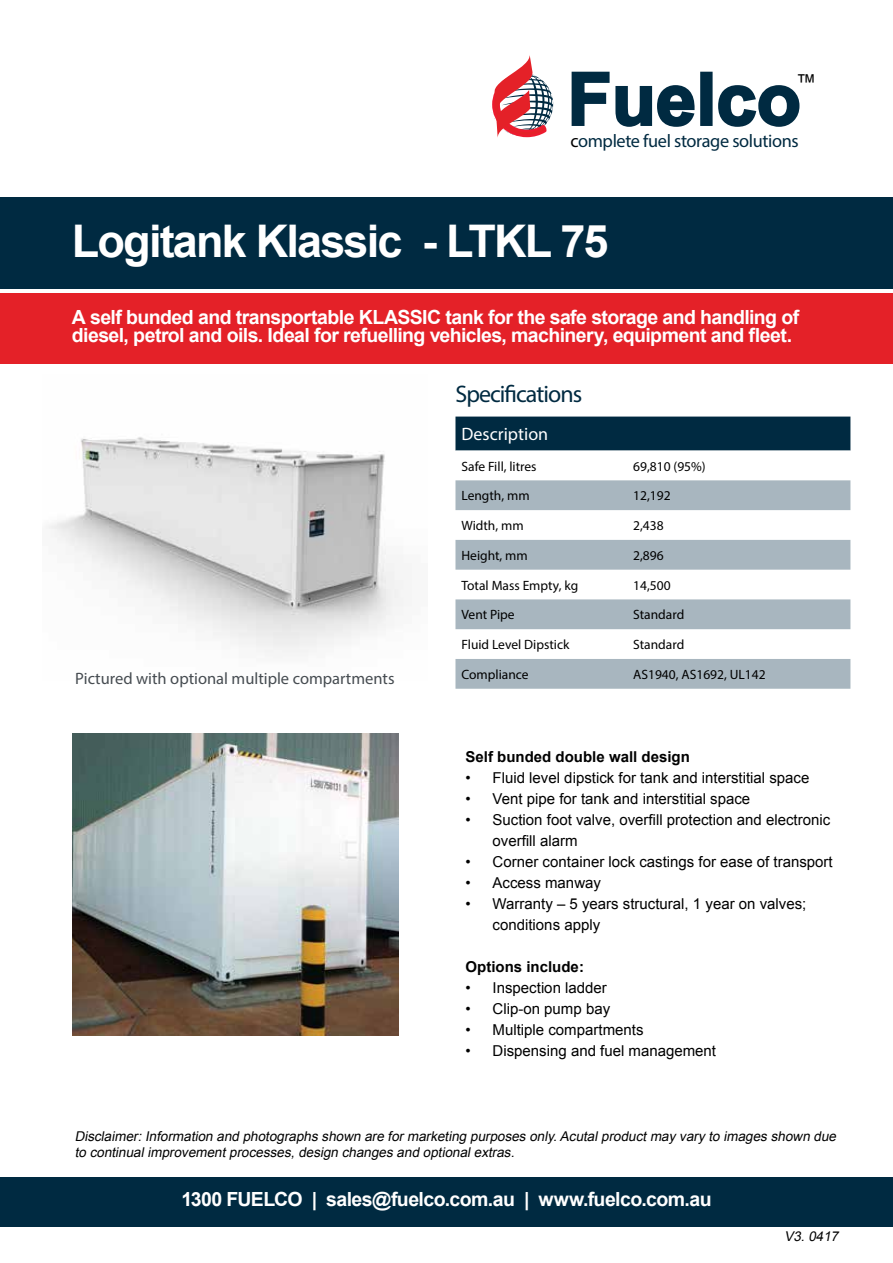
<style>
.page{position:relative;width:893px;height:1263px;background:#fff}
.page>*{position:absolute;margin:0;border:0;box-sizing:border-box;transform-origin:0 0}
.t1{font:700 72.45px "Arial";color:#002a41}
.t2{font:700 45px "Arial";letter-spacing:-.04em;color:#fff}
.t3{font:24px "Myriad Pro";letter-spacing:-.04em;color:#002a41}
.t4{font:20.55px "Arial";color:#000}
.t5{font:700 19.5px/18px "Arial";letter-spacing:-.03em;color:#fff}
.t6{font:18.3px "Myriad Pro";letter-spacing:-.02em;color:#002a41}
.t7{font:18px "Myriad Pro";color:#fff}
.t8{font:16.5px "Myriad Pro";color:#464c51}
.t9{font:15px/21px "Arial";color:#000}
.t10{font:700 15px "Arial";color:#000}
.t11{font:italic 13.5px/16.2px "Arial";color:#000}
.t12{font:13.5px "Myriad Pro";color:#000}
.s1{color:#000}
</style>
<div class="page">
<div style="left:0;top:198px;width:893px;height:91px;background:#002a41"></div>
<svg style="left:492px;top:55px;width:61px;height:83px"></svg>
<svg style="left:571px;top:71px;width:124px;height:56px"></svg>
<div style="left:700px;top:72px;width:13px;height:54px;border:2px solid #002a41"></div>
<svg style="left:718px;top:85px;width:82px;height:42px"></svg>
<div style="left:0;top:293px;width:893px;height:71px;background:#e42128"></div>
<img style="left:48px;top:437px;width:356px;height:216px">
<div style="left:455px;top:417px;width:395px;height:34px;background:#002a41"></div>
<svg style="left:456px;top:629px;width:394px;height:1px"></svg>
<svg style="left:455px;top:480px;width:395px;height:149px;fill:#a8b6bf"></svg>
<div style="left:455px;top:659px;width:395px;height:30px;background:#a8b6bf"></div>
<img style="left:72px;top:733px;width:326px;height:302px">
<div style="left:0;top:1177px;width:893px;height:49px;background:#002a41"></div>
<h1 class="t1" style="left:567px;top:52px;width:235px">Fuelco</h1>
<p class="t6" style="left:570px;top:130px;width:230px"><span class="s1">c</span>omplete fuel storage solutions</p>
<h3 class="t4" style="left:796px;top:68px;width:22px">™</h3>
<h2 class="t2" style="left:72px;top:212px;width:538px">Logitank Klassic - LTKL 75</h2>
<h3 class="t5" style="left:72px;top:309px;width:729px">A self bunded and transportable KLASSIC tank for the safe storage and handling of diesel, petrol and oils. Ideal for refuelling vehicles, machinery, equipment and fleet.</h3>
<p class="t8" style="left:75px;top:668px;width:321px">Pictured with optional multiple compartments</p>
<h3 class="t3" style="left:455px;top:379px;width:128px">Specifications</h3>
<p class="t7" style="left:461px;top:423px;width:88px">Description</p>
<p class="t12" style="left:461px;top:458px;width:77px">Safe Fill, litres</p>
<p class="t12" style="left:633px;top:458px;width:74px">69,810 (95%)</p>
<p class="t12" style="left:461px;top:487px;width:70px">Length, mm</p>
<p class="t12" style="left:633px;top:487px;width:39px">12,192</p>
<p class="t12" style="left:461px;top:517px;width:64px">Width, mm</p>
<p class="t12" style="left:633px;top:517px;width:32px">2,438</p>
<p class="t12" style="left:461px;top:547px;width:68px">Height, mm</p>
<p class="t12" style="left:633px;top:547px;width:32px">2,896</p>
<p class="t12" style="left:461px;top:577px;width:118px">Total Mass Empty, kg</p>
<p class="t12" style="left:633px;top:577px;width:39px">14,500</p>
<p class="t12" style="left:461px;top:606px;width:55px">Vent Pipe</p>
<p class="t12" style="left:633px;top:606px;width:53px">Standard</p>
<p class="t12" style="left:461px;top:636px;width:109px">Fluid Level Dipstick</p>
<p class="t12" style="left:633px;top:636px;width:53px">Standard</p>
<p class="t12" style="left:461px;top:666px;width:69px">Compliance</p>
<p class="t12" style="left:633px;top:666px;width:134px">AS1940, AS1692, UL142</p>
<p class="t10" style="left:466px;top:747px;width:226px">Self bunded double wall design</p>
<p class="t9" style="left:466px;top:767px;width:345px">• Fluid level dipstick for tank and interstitial space</p>
<p class="t9" style="left:466px;top:788px;width:286px">• Vent pipe for tank and interstitial space</p>
<p class="t9" style="left:493px;top:809px;width:339px;text-indent:-27px">• Suction foot valve, overfill protection and electronic overfill alarm</p>
<p class="t9" style="left:466px;top:851px;width:369px">• Corner container lock castings for ease of transport</p>
<p class="t9" style="left:466px;top:872px;width:137px">• Access manway</p>
<p class="t9" style="left:493px;top:893px;width:315px;text-indent:-27px">• Warranty – 5 years structural, 1 year on valves; conditions apply</p>
<p class="t10" style="left:466px;top:957px;width:120px">Options include:</p>
<p class="t9" style="left:466px;top:977px;width:143px">• Inspection ladder</p>
<p class="t9" style="left:466px;top:998px;width:146px">• Clip-on pump bay</p>
<p class="t9" style="left:466px;top:1019px;width:179px">• Multiple compartments</p>
<p class="t9" style="left:466px;top:1040px;width:252px">• Dispensing and fuel management</p>
<p class="t11" style="left:75px;top:1128px;width:766px">Disclaimer:Information and photographs shown are formarketing purposes only.Acutalproductmay vary to images shown due to continualimprovementprocesses,design changes and optionalextras.</p>
<h3 class="t5" style="left:181px;top:1191px;width:532px">1300 FUELCO | sales@fuelco.com.au | www.fuelco.com.au</h3>
<p class="t11" style="left:784px;top:1228px;width:59px">V3.0417</p>
</div>
